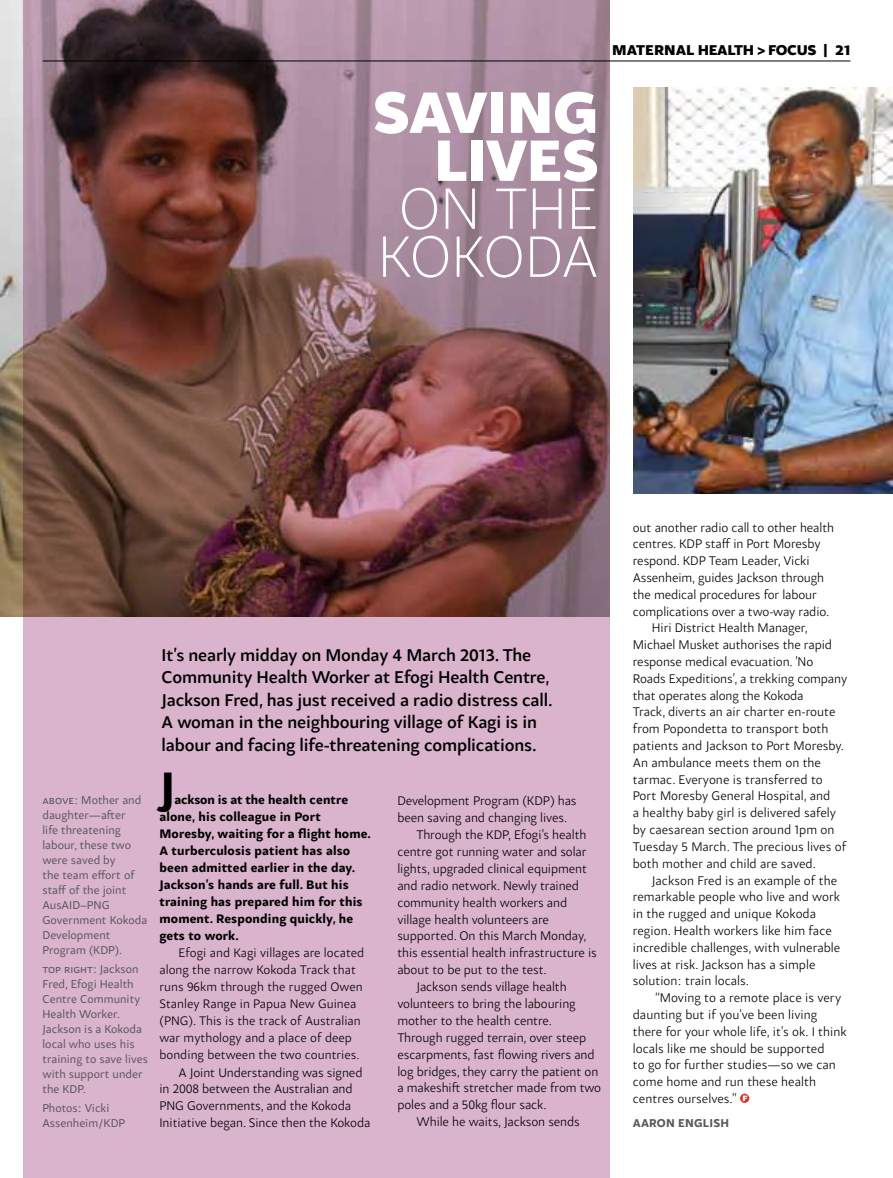
<style>
.page{position:relative;width:893px;height:1178px;background:#fff}
.page>*{position:absolute;margin:0;border:0;box-sizing:border-box;transform-origin:0 0}
.t1{font:900 61.5px "Samo Sans Pro";color:#fff}
.t2{font:100 61.5px/48px "Samo Sans Pro";letter-spacing:-.05em;color:#fff;text-align:center}
.t3{font:700 48px "Samo Sans Pro";color:#000}
.t4{font:500 18px/22.5px "Samo Sans Pro";letter-spacing:-.01em;color:#000}
.t5{font:900 15px "Samo Sans Pro";letter-spacing:-.02em;color:#000}
.t6{font:300 13.2px/16.8px "Samo Sans Pro";letter-spacing:-.01em;color:#000}
.t7{font:700 13.05px/17px "Samo Sans Pro";letter-spacing:.01em;color:#000}
.t8{font:300 13.05px/17px "Samo Sans Pro";color:#000}
.t9{font:12px/15px "Samo Sans Pro";color:#58595b}
.t10{font:700 12px "Samo Sans Pro";letter-spacing:.015em;color:#58595b}
</style>
<div class="page">
<div style="left:23px;top:0;width:586px;height:1178px;background:#dab4cd"></div>
<svg style="left:740px;top:1093px;width:9px;height:10px"></svg>
<svg style="left:743px;top:1095px;width:4px;height:6px"></svg>
<img style="left:0;top:0;width:609px;height:617px">
<img style="left:634px;top:88px;width:259px;height:406px">
<hr style="left:43px;top:61px;width:807px;height:1px;background:#000">
<h1 class="t1" style="left:373px;top:74px;width:38px">SAVING</h1>
<h1 class="t1" style="left:434px;top:122px;width:33px">LIVES</h1>
<h1 class="t2" style="left:377px;top:185px;width:223px">ONTHE<br>KOKODA</h1>
<p class="t5" style="left:612px;top:40px;width:240px">MATERNAL HEALTH &gt; FOCUS | 21</p>
<p class="t9" style="left:43px;top:792px;width:106px">above: Mother and daughter—after<br>life threatening labour, these two were saved by<br>the team effort of staff of the joint<br>AusAID–PNG<br>Government Kokoda<br>Development<br>Program (KDP).</p>
<p class="t9" style="left:43px;top:961px;width:107px">top right: Jackson<br>Fred, Efogi Health<br>Centre Community<br>Health Worker.<br>Jackson is a Kokoda local who uses his training to save lives with support under the KDP.</p>
<p class="t9" style="left:43px;top:1101px;width:84px">Photos: Vicki<br>Assenheim/KDP</p>
<p class="t4" style="left:162px;top:644px;width:393px">It’s nearly midday on Monday 4 March 2013. The Community Health Worker at Efogi Health Centre, Jackson Fred, has just received a radio distress call.<br>A woman in the neighbouring village of Kagi is in labour and facing life-threatening complications.</p>
<h2 class="t3" style="left:159px;top:758px;width:17px">J</h2>
<p class="t7" style="left:159px;top:791px;width:213px;text-indent:15px">ackson is at the health centre alone, his colleague in Port<br>Moresby, waiting for a flight home.<br>A turberculosis patient has also been admitted earlier in the day.<br>Jackson’s hands are full. But his training has prepared him for this moment. Responding quickly, he gets to work.</p>
<p class="t8" style="left:159px;top:944px;width:206px;text-indent:19px">Efogi and Kagi villages are located along the narrow Kokoda Track that runs 96km through the rugged Owen<br>Stanley Range in Papua New Guinea (PNG</p>
<p class="t8" style="left:159px;top:1012px;width:203px;text-indent:29px">). This is the track of Australian war mythology and a place of deep bonding between the two countries.</p>
<p class="t6" style="left:159px;top:1064px;width:204px;text-indent:19px">A Joint U nderstanding was signed in 2008 between the Australian and<br>PNG</p>
<p class="t6" style="left:159px;top:1097px;width:212px;text-indent:28px">Governments, and the Kokoda<br>I nitiative began. Since then the Kokoda</p>
<p class="t6" style="left:397px;top:793px;width:181px">Development Program (KDP) has</p>
<p class="t6" style="left:397px;top:809px;width:171px">been saving and changing lives.</p>
<p class="t6" style="left:417px;top:826px;width:171px">Through the KDP, Efogi’s health</p>
<p class="t6" style="left:397px;top:843px;width:191px">centre got running water and solar</p>
<p class="t6" style="left:397px;top:860px;width:191px">lights, upgraded clinical equipment</p>
<p class="t6" style="left:397px;top:877px;width:183px">and radio network. Newly trained</p>
<p class="t6" style="left:397px;top:894px;width:171px">community health workers and</p>
<p class="t6" style="left:397px;top:911px;width:153px">village health volunteers are</p>
<p class="t6" style="left:397px;top:928px;width:191px">supported. On this March Monday,</p>
<p class="t6" style="left:397px;top:944px;width:201px">this essential health infrastructure is</p>
<p class="t6" style="left:397px;top:961px;width:151px">about to be put to the test.</p>
<p class="t6" style="left:417px;top:978px;width:152px">Jackson sends village health</p>
<p class="t6" style="left:397px;top:995px;width:180px">volunteers to bring the labouring</p>
<p class="t6" style="left:397px;top:1012px;width:156px">mother to the health centre.</p>
<p class="t6" style="left:397px;top:1029px;width:190px">Through rugged terrain, over steep</p>
<p class="t6" style="left:397px;top:1046px;width:199px">escarpments, fast flowing rivers and</p>
<p class="t6" style="left:397px;top:1063px;width:203px">log bridges, they carry the patient on</p>
<p class="t6" style="left:397px;top:1080px;width:205px">a makeshift stretcher made from two</p>
<p class="t6" style="left:397px;top:1096px;width:151px">poles and a 50kg flour sack.</p>
<p class="t6" style="left:417px;top:1113px;width:165px">While he waits, Jackson sends</p>
<p class="t6" style="left:633px;top:519px;width:203px">out another radio call to other health</p>
<p class="t6" style="left:633px;top:536px;width:189px">centres. KDP staff in Port Moresby</p>
<p class="t6" style="left:633px;top:552px;width:178px">respond. KDP Team Leader, Vicki</p>
<p class="t6" style="left:633px;top:569px;width:193px">Assenheim, guides Jackson through</p>
<p class="t6" style="left:633px;top:586px;width:186px">the medical procedures for labour</p>
<p class="t6" style="left:633px;top:603px;width:198px">complications over a two-way radio.</p>
<p class="t6" style="left:652px;top:620px;width:158px">H iri District Health Manager,</p>
<p class="t6" style="left:633px;top:636px;width:201px">M ichael M usket authorises the rapid</p>
<p class="t6" style="left:633px;top:653px;width:182px">response medical evacuation. ’No</p>
<p class="t6" style="left:633px;top:670px;width:216px">Roads Expeditions’, a trekking company</p>
<p class="t6" style="left:633px;top:687px;width:172px">that operates along the Kokoda</p>
<p class="t6" style="left:633px;top:704px;width:204px">Track, diverts an air charter en-route</p>
<p class="t6" style="left:633px;top:720px;width:197px">from Popondetta to transport both</p>
<p class="t6" style="left:633px;top:737px;width:213px">patients and Jackson to Port Moresby.</p>
<p class="t6" style="left:633px;top:754px;width:190px">An ambulance meets them on the</p>
<p class="t6" style="left:633px;top:771px;width:192px">tarmac. Everyone is transferred to</p>
<p class="t6" style="left:633px;top:788px;width:199px">Port Moresby General Hospital, and</p>
<p class="t6" style="left:633px;top:804px;width:205px">a healthy baby girl is delivered safely</p>
<p class="t6" style="left:633px;top:821px;width:203px">by caesarean section around 1pm on</p>
<p class="t6" style="left:633px;top:838px;width:215px">Tuesday 5 March. The precious lives of</p>
<p class="t6" style="left:633px;top:855px;width:185px">both mother and child are saved.</p>
<p class="t6" style="left:652px;top:872px;width:187px">Jackson Fred is an example of the</p>
<p class="t6" style="left:633px;top:889px;width:209px">remarkable people who live and work</p>
<p class="t6" style="left:633px;top:905px;width:185px">in the rugged and unique Kokoda</p>
<p class="t6" style="left:633px;top:922px;width:201px">region. Health workers like him face</p>
<p class="t6" style="left:633px;top:939px;width:209px">incredible challenges, with vulnerable</p>
<p class="t6" style="left:633px;top:956px;width:184px">lives at risk. Jackson has a simple</p>
<p class="t6" style="left:633px;top:973px;width:118px">solution: train locals.</p>
<p class="t6" style="left:655px;top:989px;width:187px">“Moving to a remote place is very</p>
<p class="t6" style="left:633px;top:1006px;width:186px">daunting but if you’ve been living</p>
<p class="t6" style="left:633px;top:1023px;width:215px">there for your whole life, it’s ok. I think</p>
<p class="t6" style="left:633px;top:1040px;width:193px">locals like me should be supported</p>
<p class="t6" style="left:633px;top:1057px;width:205px">to go for further studies—so we can</p>
<p class="t6" style="left:633px;top:1073px;width:185px">come home and run these health</p>
<p class="t6" style="left:633px;top:1090px;width:105px">centres ourselves.”</p>
<p class="t10" style="left:633px;top:1115px;width:26px">AARON</p>
<p class="t10" style="left:678px;top:1115px;width:44px">English</p>
</div>
